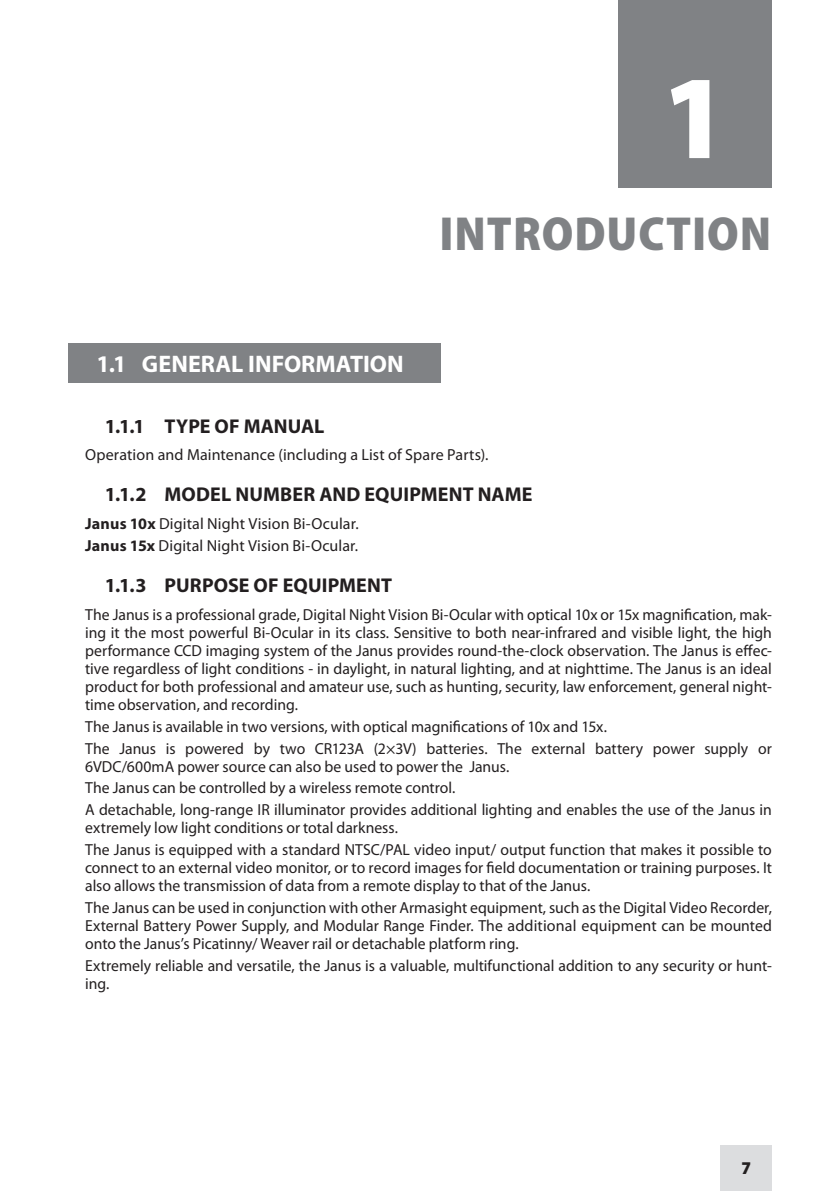
<style>
.page{position:relative;width:840px;height:1191px;background:#fff}
.page>*{position:absolute;margin:0;border:0;box-sizing:border-box;transform-origin:0 0}
.t1{font:900 semi-condensed 120px "Myriad Pro";color:#fff}
.t2{font:900 semi-condensed 48px "Myriad Pro";letter-spacing:.02em;color:#808285}
.t3{font:700 24px "Myriad Pro";color:#fff}
.t4{font:700 20px "Myriad Pro";letter-spacing:.005em;color:#231f20}
.t5{font:900 semi-condensed 18px "Myriad Pro";color:#231f20}
.t6{font:16px/18px "Myriad Pro";color:#231f20}
.s1{font-weight:700}
</style>
<div class="page">
<div style="left:720px;top:1145px;width:51px;height:46px;background:#dcdddf"></div>
<div style="left:618px;top:0;width:153px;height:187px;background:#808285"></div>
<div style="left:68px;top:343px;width:372px;height:39px;background:#808285"></div>
<h1 class="t1" style="left:662px;top:50px;width:66px">1</h1>
<h2 class="t2" style="left:439px;top:206px;width:333px">INTRODUCTION</h2>
<h3 class="t3" style="left:96px;top:348px;width:308px">1.1 GENERAL INFORMATION</h3>
<p class="t4" style="left:105px;top:413px;width:221px">1.1.1 TYPE OF MANUAL</p>
<p class="t6" style="left:85px;top:445px;width:404px">Operation and Maintenance (including a List of Spare Parts).</p>
<p class="t4" style="left:105px;top:481px;width:90px">1.1.2 MODEL</p>
<p class="t4" style="left:235px;top:481px;width:28px">NUMBER</p>
<p class="t4" style="left:319px;top:481px;width:15px">AND</p>
<p class="t4" style="left:364px;top:481px;width:38px">EQUIPMENT</p>
<p class="t4" style="left:477px;top:481px;width:29px">NAME</p>
<p class="t6" style="left:85px;top:512px;width:275px;line-height:22px"><span class="s1">JANUS 10X</span> Digital Night Vision Bi-Ocular.<br><span class="s1">JANUS 15X</span> Digital Night Vision Bi-Ocular.</p>
<p class="t4" style="left:105px;top:572px;width:216px">1.1.3 PURPOSE OF EQUIPMENT</p>
<p class="t6" style="left:85px;top:605px;width:687px;text-align:justify">The Janus is a professional grade, Digital Night Vision Bi-Ocular with optical 10x or 15x magnification, mak&shy;ing it the most powerful Bi-Ocular in its class. Sensitive to both near-infrared and visible light, the high performance CCD imaging system of the Janus provides round-the-clock observation. The Janus is effec&shy;tive regardless of light conditions - in daylight, in natural lighting, and at nighttime. The Janus is an ideal product for both professional and amateur use, such as hunting, security, law enforcement, general night&shy;time observation, and recording.</p>
<p class="t6" style="left:85px;top:715px;width:687px;line-height:22px">The Janus is available in two versions, with optical magnifications of 10x and 15x.<br>The Janus is powered by two CR123A (2×3V) batteries. The external battery power supply or</p>
<p class="t6" style="left:85px;top:755px;width:687px;line-height:22px">6VDC/600mA power source can also be used to power the Janus.<br>The Janus can be controlled by a wireless remote control.<br>A detachable, long-range IR illuminator provides additional lighting and enables the use of the Janus in</p>
<p class="t6" style="left:85px;top:817px;width:687px;line-height:22px">extremely low light conditions or total darkness.<br>The Janus is equipped with a standard NTSC/PAL video input/ output function that makes it possible to</p>
<p class="t6" style="left:85px;top:859px;width:688px">connect to an external video monitor, or to record images for field documentation or training purposes. It also allows the transmission of data from a remote display to that of the Janus.</p>
<p class="t6" style="left:85px;top:898px;width:688px;text-align:justify">The Janus can be used in conjunction with other Armasight equipment, such as the Digital Video Recorder, External Battery Power Supply, and Modular Range Finder. The additional equipment can be mounted onto the Janus’s Picatinny/ Weaver rail or detachable platform ring.</p>
<p class="t6" style="left:85px;top:956px;width:687px">Extremely reliable and versatile, the Janus is a valuable, multifunctional addition to any security or hunt&shy;ing.</p>
<p class="t5" style="left:741px;top:1157px;width:11px">7</p>
</div>
